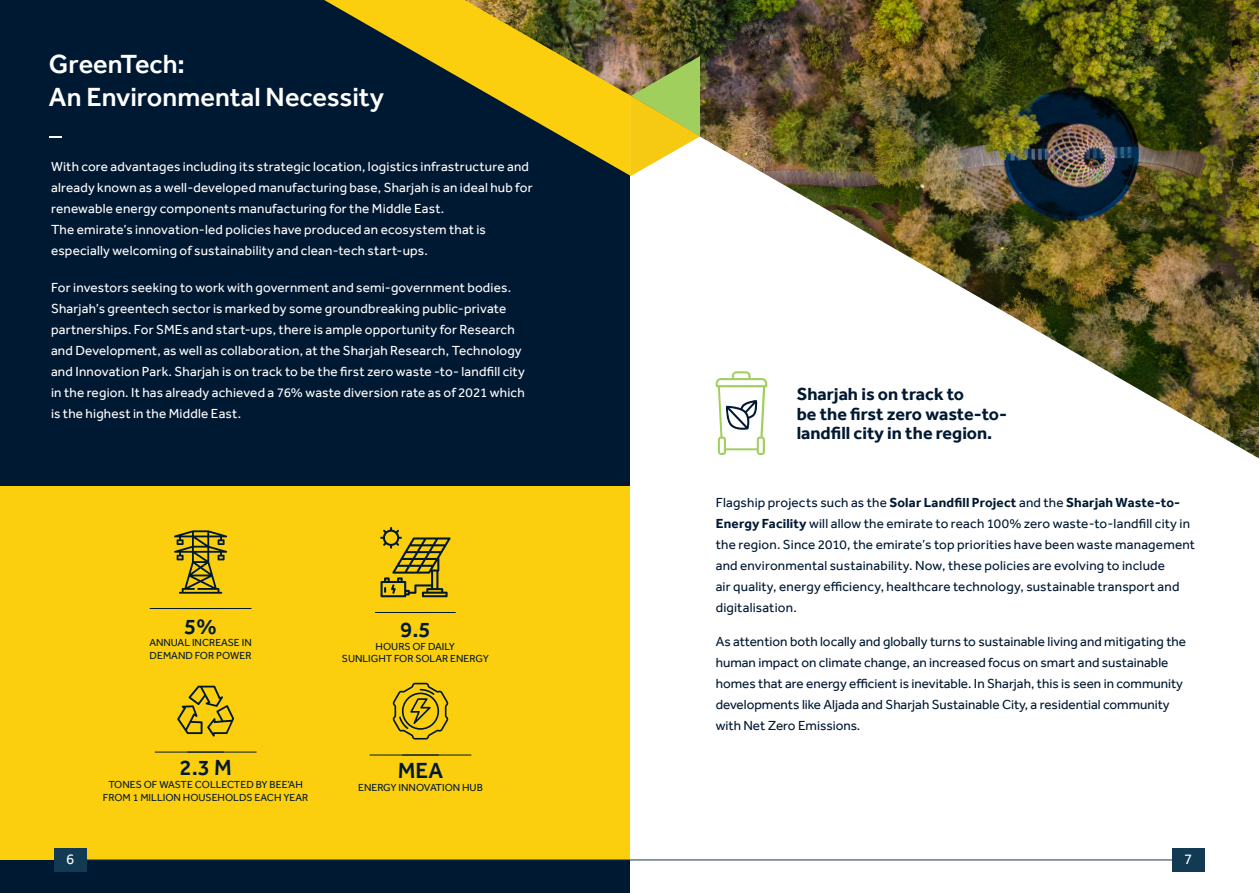
<style>
.page{position:relative;width:1259px;height:893px;background:#fff}
.page>*{position:absolute;margin:0;border:0;box-sizing:border-box;transform-origin:0 0}
.t1{font:500 27px "Effra";color:#fff}
.t2{font:500 22.5px "Effra";color:#001932}
.body_text{font:700 18px "Effra";color:#001932}
.t3{font:15px "Effra";color:#fff}
.t4{font:13.5px/21px "Effra";letter-spacing:.015em;color:#fff}
.t5{font:13.5px/21px "Effra";color:#001932}
.t6{font:10.5px/12.6px "Effra";color:#001932;text-align:center}
.s1{font-weight:700}
</style>
<div class="page">
<div style="left:0;top:0;width:629px;height:893px;background:#001932"></div>
<img style="left:629px;top:0;width:630px;height:458px">
<svg style="left:324px;top:0;width:307px;height:176px"></svg>
<svg style="left:631px;top:56px;width:69px;height:120px"></svg>
<svg style="left:50px;top:136px;width:12px;height:2px"></svg>
<div style="left:0;top:486px;width:629px;height:374px;background:#fccf0e"></div>
<svg style="left:716px;top:371px;width:51px;height:84px"></svg>
<svg style="left:177px;top:686px;width:57px;height:51px"></svg>
<hr style="left:155px;top:752px;width:101px;height:1px;background:#001932">
<svg style="left:392px;top:683px;width:56px;height:57px"></svg>
<hr style="left:370px;top:755px;width:101px;height:1px;background:#001932">
<hr style="left:150px;top:608px;width:101px;height:1px;background:#001932">
<svg style="left:174px;top:530px;width:53px;height:64px"></svg>
<hr style="left:375px;top:612px;width:81px;height:1px;background:#001932">
<svg style="left:380px;top:527px;width:71px;height:70px"></svg>
<div style="left:54px;top:848px;width:33px;height:24px;background:#123b53"></div>
<div style="left:1172px;top:848px;width:32px;height:24px;background:#123b53"></div>
<hr style="left:81px;top:859px;width:1093px;height:1px;background:#123b53">
<p class="t1" style="left:49px;top:48px;width:137px">GreenTech:</p>
<p class="t1" style="left:49px;top:81px;width:336px">An Environmental Necessity</p>
<p class="t4" style="left:51px;top:156px;width:483px">With core advantages including its strategic location, logistics infrastructure and already known as a well-developed manufacturing base, Sharjah is an ideal hub for renewable energy components manufacturing for the Middle East.</p>
<p class="t4" style="left:51px;top:219px;width:436px">The emirate’s innovation-led policies have produced an ecosystem that is especially welcoming of sustainability and clean-tech start-ups.</p>
<p class="t4" style="left:51px;top:277px;width:462px">For investors seeking to work with government and semi-government bodies.</p>
<p class="t4" style="left:51px;top:298px;width:457px">Sharjah’s greentech sector is marked by some groundbreaking public-private</p>
<p class="t4" style="left:51px;top:319px;width:465px">partnerships. For SMEs and start-ups, there is ample opportunity for Research</p>
<p class="t4" style="left:51px;top:340px;width:472px">and Development, as well as collaboration, at the Sharjah Research, Technology</p>
<p class="t4" style="left:51px;top:361px;width:475px">and Innovation Park. Sharjah is on track to be the first zero waste -to- landfill city</p>
<p class="t4" style="left:51px;top:382px;width:475px">in the region. It has already achieved a 76% waste diversion rate as of 2021 which</p>
<p class="t4" style="left:51px;top:403px;width:192px">is the highest in the Middle East.</p>
<p class="t2" style="left:184px;top:613px;width:35px">5%</p>
<p class="t6" style="left:149px;top:636px;width:104px">ANNUAL INCREASE IN</p>
<p class="t6" style="left:150px;top:649px;width:103px">DEMAND FOR POWER</p>
<p class="t2" style="left:400px;top:616px;width:32px">9.5</p>
<p class="t6" style="left:376px;top:640px;width:81px">HOURS OF DAILY</p>
<p class="t6" style="left:342px;top:652px;width:148px">SUNLIGHT FOR SOLAR ENERGY</p>
<p class="t2" style="left:179px;top:754px;width:54px">2.3 M</p>
<p class="t6" style="left:103px;top:778px;width:207px">TONES OF WASTE COLLECTED BY BEE’AH<br>FROM 1 MILLION HOUSEHOLDS EACH YEAR</p>
<p class="t2" style="left:398px;top:757px;width:47px">MEA</p>
<p class="t6" style="left:358px;top:781px;width:126px">ENERGY INNOVATION HUB</p>
<p class="body_text" style="left:796px;top:383px;width:169px">Sharjah is on track to</p>
<p class="body_text" style="left:796px;top:403px;width:212px">be the first zero waste-to-</p>
<p class="body_text" style="left:796px;top:422px;width:197px">landfill city in the region.</p>
<p class="t5" style="left:715px;top:492px;width:481px">Flagship projects such as the <span class="s1">Solar Landfill Project</span> and the <span class="s1">Sharjah Waste-to-Energy Facility</span> will allow the emirate to reach 100% zero waste-to-landfill city in the region. Since 2010, the emirate’s top priorities have been waste management and environmental sustainability. Now, these policies are evolving to include<br>air quality, energy efficiency, healthcare technology, sustainable transport and digitalisation.</p>
<p class="t5" style="left:716px;top:631px;width:472px">As attention both locally and globally turns to sustainable living and mitigating the human impact on climate change, an increased focus on smart and sustainable homes that are energy efficient is inevitable. In Sharjah, this is seen in community developments like Aljada and Sharjah Sustainable City, a residential community</p>
<p class="t5" style="left:716px;top:715px;width:146px">with Net Zero Emissions.</p>
<p class="t3" style="left:66px;top:850px;width:10px">6</p>
<p class="t3" style="left:1184px;top:850px;width:10px">7</p>
</div>
